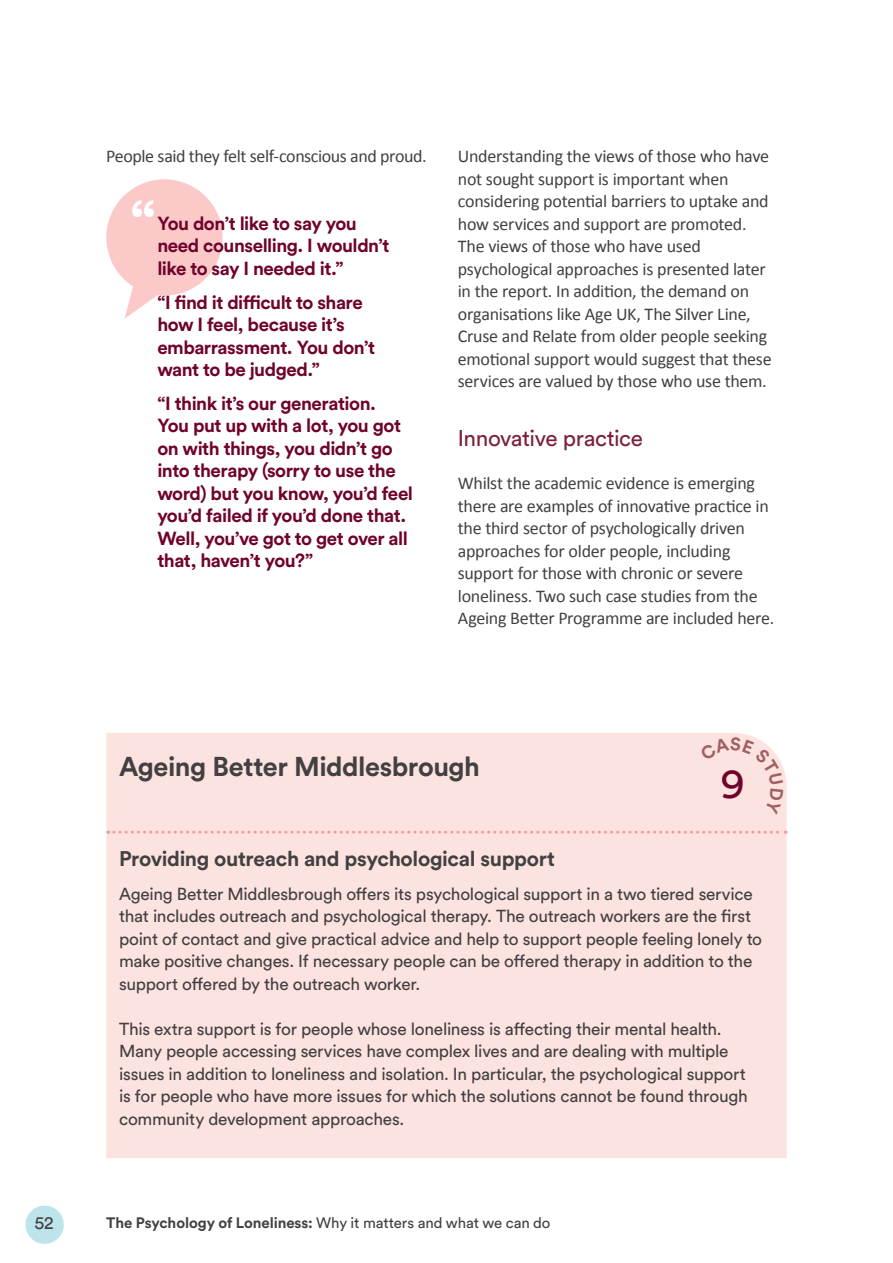
<style>
.page{position:relative;width:893px;height:1263px;background:#fff}
.page>*{position:absolute;margin:0;border:0;box-sizing:border-box;transform-origin:0 0}
.t1{font:700 60.15px "Circular Std";color:#fff}
.t2{font:42px "Circular Std";color:#70032c}
.t3{font:700 27px "Circular Std";letter-spacing:-.015em;color:#414042}
.t4{font:22.5px "Circular Std";letter-spacing:-.02em;color:#7b2238}
.t5{font:700 21px "Circular Std";letter-spacing:-.015em;color:#414042}
.t6{font:700 18.75px/22.5px "Circular Std";letter-spacing:-.025em;color:#70032c}
.t7{font:18px/22.5px "Calibri";letter-spacing:-.015em;color:#414042}
.t8{font:18px "Circular Std";color:#414042}
.t9{font:17.25px/22.5px "Circular Std";letter-spacing:-.015em;color:#414042}
.t10{font:700 15px "Circular Std";letter-spacing:-.005em;color:#414042}
.s1{font-weight:400}
</style>
<div class="page">
<div style="left:106px;top:733px;width:681px;height:425px;background:#fde3e0"></div>
<div style="left:106px;top:179px;width:117px;height:117px;background:#fac9c8;border-radius:50%"></div>
<svg style="left:125px;top:287px;width:45px;height:31px"></svg>
<div style="left:26px;top:1205px;width:38px;height:39px;background:#bce4ea;border-radius:50%"></div>
<svg style="left:108px;top:831px;width:678px;height:3px;background:#fac8c8"></svg>
<div style="left:699px;top:737px;width:84px;height:77px;background:#fde3e0"></div>
<p class="t7" style="left:106px;top:145px;width:322px">People said they felt self-conscious and proud.</p>
<h1 class="t1" style="left:130px;top:183px;width:27px">“</h1>
<p class="t6" style="left:157px;top:212px;width:234px">You don’t like to say you need counselling. I wouldn’t like to say I needed it.”</p>
<p class="t6" style="left:157px;top:290px;width:219px">“I find it difficult to share how I feel, because it’s embarrassment. You don’t want to be judged.”</p>
<p class="t6" style="left:157px;top:392px;width:257px">“I think it’s our generation.<br>You put up with a lot, you got on with things, you didn’t go into therapy (sorry to use the word) but you know, you’d feel you’d failed if you’d done that.<br>Well, you’ve got to get over all that, haven’t you?”</p>
<p class="t7" style="left:458px;top:145px;width:315px">Understanding the views of those who have not sought support is important when considering potential barriers to uptake and how services and support are promoted.<br>The views of those who have used psychological approaches is presented later in the report. In addition, the demand on organisations like Age UK, The Silver Line, Cruse and Relate from older people seeking emotional support would suggest that these services are valued by those who use them.</p>
<p class="t4" style="left:458px;top:424px;width:187px">Innovative practice</p>
<p class="t7" style="left:458px;top:472px;width:318px">Whilst the academic evidence is emerging there are examples of innovative practice in the third sector of psychologically driven approaches for older people, including support for those with chronic or severe loneliness. Two such case studies from the Ageing Better Programme are included here.</p>
<h3 class="t3" style="left:119px;top:749px;width:362px">Ageing Better Middlesbrough</h3>
<h2 class="t2" style="left:720px;top:758px;width:26px">9</h2>
<p class="t5" style="left:119px;top:845px;width:437px">Providing outreach and psychological support</p>
<p class="t9" style="left:119px;top:882px;width:645px">Ageing Better Middlesbrough offers its psychological support in a two tiered service that includes outreach and psychological therapy. The outreach workers are the first point of contact and give practical advice and help to support people feeling lonely to make positive changes. If necessary people can be offered therapy in addition to the support offered by the outreach worker.</p>
<p class="t9" style="left:119px;top:1017px;width:630px">This extra support is for people whose loneliness is affecting their mental health.<br>Many people accessing services have complex lives and are dealing with multiple issues in addition to loneliness and isolation. In particular, the psychological support is for people who have more issues for which the solutions cannot be found through community development approaches.</p>
<p class="t8" style="left:34px;top:1211px;width:21px">52</p>
<p class="t10" style="left:106px;top:1213px;width:446px">The Psychology of Loneliness: <span class="s1">Why it matters and what we can do</span></p>
</div>
